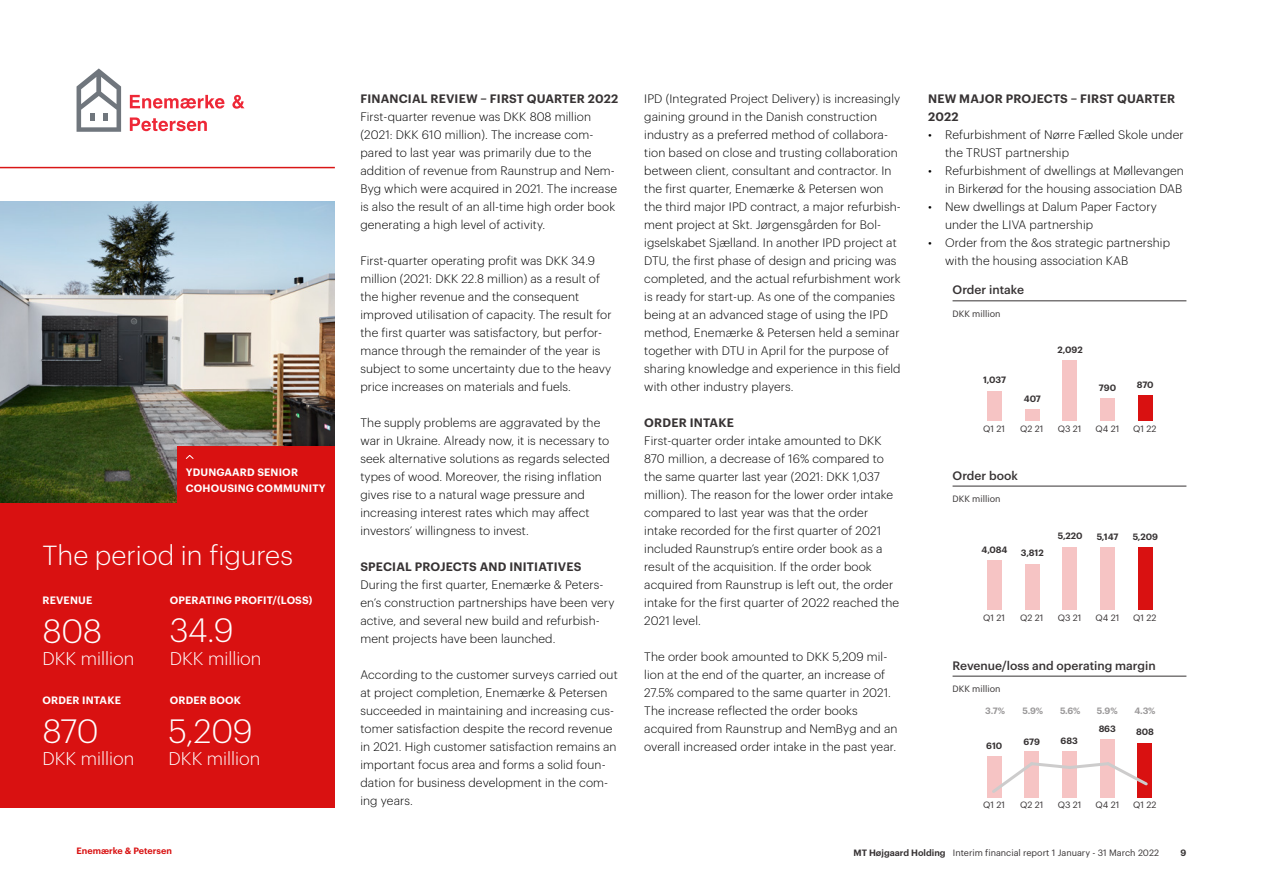
<style>
.page{position:relative;width:1263px;height:893px;background:#fff}
.page>*{position:absolute;margin:0;border:0;box-sizing:border-box;transform-origin:0 0}
.t1{font:300 33px "Graphik";color:#fff}
.t2{font:300 27px "Graphik";color:#fff}
.t3{font:300 18px "Graphik";color:#fff}
.t4{font:300 12px/18px "Graphik";letter-spacing:.01em;color:#000}
.t5{font:600 12px/18px "Graphik";letter-spacing:.015em;color:#373334}
.t6{font:500 12px "Graphik";color:#373334}
.t7{font:600 10.5px/16.5px "Graphik";letter-spacing:.015em;color:#fff}
.t8{font:9px "Graphik";color:#373334}
.t9{font:600 9px "Graphik";letter-spacing:-.005em;color:#373334}
.t10{font:600 9px "Graphik";color:#9b999a}
.t11{font:600 9px "Graphik";color:#d91111}
.s1{font-weight:600}
</style>
<div class="page">
<svg style="left:77px;top:68px;width:44px;height:64px"></svg>
<svg style="left:130px;top:95px;width:94px;height:14px"></svg>
<svg style="left:232px;top:95px;width:12px;height:14px"></svg>
<svg style="left:130px;top:117px;width:77px;height:14px"></svg>
<hr style="left:0;top:167px;width:335px;height:1px;background:#d91111">
<div style="left:1062px;top:361px;width:15px;height:60px;background:#f6c4c4"></div>
<div style="left:987px;top:391px;width:15px;height:30px;background:#f6c4c4"></div>
<div style="left:1025px;top:409px;width:15px;height:12px;background:#f6c4c4"></div>
<div style="left:1138px;top:396px;width:15px;height:25px;background:#d91111"></div>
<div style="left:1100px;top:398px;width:15px;height:23px;background:#f6c4c4"></div>
<div style="left:1062px;top:547px;width:15px;height:63px;background:#f6c4c4"></div>
<div style="left:987px;top:560px;width:15px;height:50px;background:#f6c4c4"></div>
<div style="left:1025px;top:564px;width:15px;height:46px;background:#f6c4c4"></div>
<div style="left:1138px;top:547px;width:15px;height:63px;background:#d91111"></div>
<div style="left:1100px;top:547px;width:15px;height:63px;background:#f6c4c4"></div>
<div style="left:1062px;top:751px;width:15px;height:47px;background:#f6c4c4"></div>
<div style="left:1100px;top:739px;width:15px;height:59px;background:#f6c4c4"></div>
<div style="left:986px;top:757px;width:15px;height:41px;background:#f6c4c4"></div>
<div style="left:1024px;top:752px;width:15px;height:46px;background:#f6c4c4"></div>
<div style="left:1137px;top:743px;width:15px;height:55px;background:#d91111"></div>
<svg style="left:992px;top:759px;width:156px;height:37px"></svg>
<div style="left:0;top:502px;width:335px;height:306px;background:#d91111"></div>
<img style="left:0;top:202px;width:335px;height:300px">
<hr style="left:952px;top:301px;width:234px;height:1px;background:#373334">
<hr style="left:952px;top:486px;width:234px;height:1px;background:#373334">
<hr style="left:952px;top:676px;width:234px;height:1px;background:#373334">
<div style="left:178px;top:446px;width:157px;height:64px;background:#d91111"></div>
<svg style="left:185px;top:455px;width:9px;height:4px"></svg>
<p class="t7" style="left:186px;top:462px;width:141px">YDUNGAARD SENIOR<br>COHOUSING COMMUNITY</p>
<h2 class="t2" style="left:43px;top:536px;width:252px">The period in figures</h2>
<p class="t7" style="left:43px;top:591px;width:51px">REVENUE</p>
<h1 class="t1" style="left:43px;top:607px;width:61px">808</h1>
<h3 class="t3" style="left:43px;top:645px;width:93px">DKK million</h3>
<p class="t7" style="left:170px;top:591px;width:144px">OPERATING PROFIT/(LOSS)</p>
<h1 class="t1" style="left:170px;top:606px;width:65px">34.9</h1>
<h3 class="t3" style="left:170px;top:645px;width:93px">DKK million</h3>
<p class="t7" style="left:43px;top:691px;width:80px">ORDER INTAKE</p>
<p class="t7" style="left:170px;top:691px;width:73px">ORDER BOOK</p>
<h1 class="t1" style="left:43px;top:707px;width:57px">870</h1>
<h3 class="t3" style="left:43px;top:746px;width:93px">DKK million</h3>
<h1 class="t1" style="left:169px;top:707px;width:86px">5,209</h1>
<h3 class="t3" style="left:169px;top:746px;width:93px">DKK million</h3>
<p class="t11" style="left:77px;top:843px;width:97px">Enemærke &amp; Petersen</p>
<p class="t5" style="left:360px;top:89px;width:259px">FINANCIAL REVIEW – FIRST QUARTER 2022</p>
<p class="t4" style="left:360px;top:107px;width:258px">First-quarter revenue was DKK 808 million (2021: DKK 610 million). The increase com&shy;pared to last year was primarily due to the addition of revenue from Raunstrup and Nem-Byg which were acquired in 2021. The increase is also the result of an all-time high order book generating a high level of activity.</p>
<p class="t4" style="left:360px;top:251px;width:253px">First-quarter operating profit was DKK 34.9 million (2021: DKK 22.8 million) as a result of the higher revenue and the consequent improved utilisation of capacity. The result for the first quarter was satisfactory, but perfor&shy;mance through the remainder of the year is subject to some uncertainty due to the heavy price increases on materials and fuels.</p>
<p class="t4" style="left:360px;top:413px;width:251px">The supply problems are aggravated by the war in Ukraine. Already now, it is necessary to seek alternative solutions as regards selected types of wood. Moreover, the rising inflation gives rise to a natural wage pressure and increasing interest rates which may affect investors’ willingness to invest.</p>
<p class="t5" style="left:360px;top:557px;width:222px">SPECIAL PROJECTS AND INITIATIVES</p>
<p class="t4" style="left:360px;top:575px;width:256px">During the first quarter, Enemærke &amp; Peters&shy;en’s construction partnerships have been very active, and several new build and refurbish&shy;ment projects have been launched.</p>
<p class="t4" style="left:360px;top:665px;width:259px">According to the customer surveys carried out at project completion, Enemærke &amp; Petersen succeeded in maintaining and increasing cus&shy;tomer satisfaction despite the record revenue in 2021. High customer satisfaction remains an important focus area and forms a solid foun&shy;dation for business development in the com&shy;ing years.</p>
<p class="t4" style="left:644px;top:89px;width:258px">IPD (Integrated Project Delivery) is increasingly gaining ground in the Danish construction industry as a preferred method of collabora&shy;tion based on close and trusting collaboration between client, consultant and contractor. In the first quarter, Enemærke &amp; Petersen won the third major IPD contract, a major refurbish&shy;ment project at Skt. Jørgensgården for Bol&shy;igselskabet Sjælland. In another IPD project at DTU, the first phase of design and pricing was completed, and the actual refurbishment work is ready for start-up. As one of the companies being at an advanced stage of using the IPD method, Enemærke &amp; Petersen held a seminar together with DTU in April for the purpose of sharing knowledge and experience in this field with other industry players.</p>
<p class="t5" style="left:644px;top:413px;width:91px">ORDER INTAKE</p>
<p class="t4" style="left:644px;top:431px;width:256px">First-quarter order intake amounted to DKK 870 million, a decrease of 16% compared to the same quarter last year (2021: DKK 1,037 million). The reason for the lower order intake compared to last year was that the order intake recorded for the first quarter of 2021 included Raunstrup’s entire order book as a result of the acquisition. If the order book acquired from Raunstrup is left out, the order intake for the first quarter of 2022 reached the 2021 level.</p>
<p class="t4" style="left:644px;top:647px;width:255px">The order book amounted to DKK 5,209 mil&shy;lion at the end of the quarter, an increase of 27.5% compared to the same quarter in 2021.<br>The increase reflected the order books acquired from Raunstrup and NemByg and an overall increased order intake in the past year.</p>
<p class="t5" style="left:928px;top:89px;width:249px">NEW MAJOR PROJECTS – FIRST QUARTER<br>2022</p>
<p class="t4" style="left:945px;top:125px;width:240px;text-indent:-17px">• Refurbishment of Nørre Fælled Skole under the TRUST partnership</p>
<p class="t4" style="left:928px;top:161px;width:257px;text-align:right">• Refurbishment of dwellings at Møllevangen in Birkerød for the housing association DAB</p>
<p class="t4" style="left:945px;top:197px;width:213px;text-indent:-17px">• New dwellings at Dalum Paper Factory under the LIVA partnership</p>
<p class="t4" style="left:945px;top:233px;width:226px;text-indent:-17px">• Order from the &amp;os strategic partnership with the housing association KAB</p>
<p class="t6" style="left:952px;top:281px;width:73px">Order intake</p>
<p class="t8" style="left:952px;top:307px;width:49px">DKK million</p>
<p class="t9" style="left:983px;top:373px;width:24px">1,037</p>
<p class="t9" style="left:1024px;top:392px;width:19px">407</p>
<p class="t9" style="left:1058px;top:343px;width:27px">2,092</p>
<p class="t9" style="left:1099px;top:381px;width:19px">790</p>
<p class="t9" style="left:1137px;top:378px;width:18px">870</p>
<p class="t8" style="left:983px;top:422px;width:23px">Q1 21</p>
<p class="t8" style="left:1020px;top:422px;width:25px">Q2 21</p>
<p class="t8" style="left:1058px;top:422px;width:25px">Q3 21</p>
<p class="t8" style="left:1095px;top:422px;width:25px">Q4 21</p>
<p class="t8" style="left:1133px;top:422px;width:25px">Q1 22</p>
<p class="t6" style="left:952px;top:466px;width:67px">Order book</p>
<p class="t8" style="left:952px;top:492px;width:49px">DKK million</p>
<p class="t9" style="left:981px;top:543px;width:27px">4,084</p>
<p class="t9" style="left:1021px;top:546px;width:24px">3,812</p>
<p class="t9" style="left:1058px;top:529px;width:26px">5,220</p>
<p class="t9" style="left:1097px;top:530px;width:23px">5,147</p>
<p class="t9" style="left:1133px;top:529px;width:27px">5,209</p>
<p class="t8" style="left:983px;top:611px;width:23px">Q1 21</p>
<p class="t8" style="left:1020px;top:611px;width:25px">Q2 21</p>
<p class="t8" style="left:1058px;top:611px;width:25px">Q3 21</p>
<p class="t8" style="left:1095px;top:611px;width:25px">Q4 21</p>
<p class="t8" style="left:1133px;top:611px;width:25px">Q1 22</p>
<p class="t6" style="left:952px;top:656px;width:205px">Revenue/loss and operating margin</p>
<p class="t8" style="left:952px;top:682px;width:49px">DKK million</p>
<p class="t10" style="left:985px;top:703px;width:21px">3.7%</p>
<p class="t10" style="left:1022px;top:703px;width:22px">5.9%</p>
<p class="t10" style="left:1060px;top:703px;width:22px">5.6%</p>
<p class="t10" style="left:1097px;top:703px;width:22px">5.9%</p>
<p class="t10" style="left:1134px;top:703px;width:23px">4.3%</p>
<p class="t9" style="left:986px;top:738px;width:18px">610</p>
<p class="t9" style="left:1023px;top:734px;width:18px">679</p>
<p class="t9" style="left:1060px;top:734px;width:19px">683</p>
<p class="t9" style="left:1099px;top:721px;width:19px">863</p>
<p class="t9" style="left:1136px;top:725px;width:19px">808</p>
<p class="t8" style="left:983px;top:797px;width:23px">Q1 21</p>
<p class="t8" style="left:1020px;top:797px;width:25px">Q2 21</p>
<p class="t8" style="left:1058px;top:797px;width:25px">Q3 21</p>
<p class="t8" style="left:1095px;top:797px;width:25px">Q4 21</p>
<p class="t8" style="left:1133px;top:797px;width:25px">Q1 22</p>
<p class="t8" style="left:853px;top:846px;width:307px"><span class="s1">MT Højgaard Holding</span> Interim financial report 1 January - 31 March 2022</p>
<p class="t9" style="left:1180px;top:845px;width:7px">9</p>
</div>
